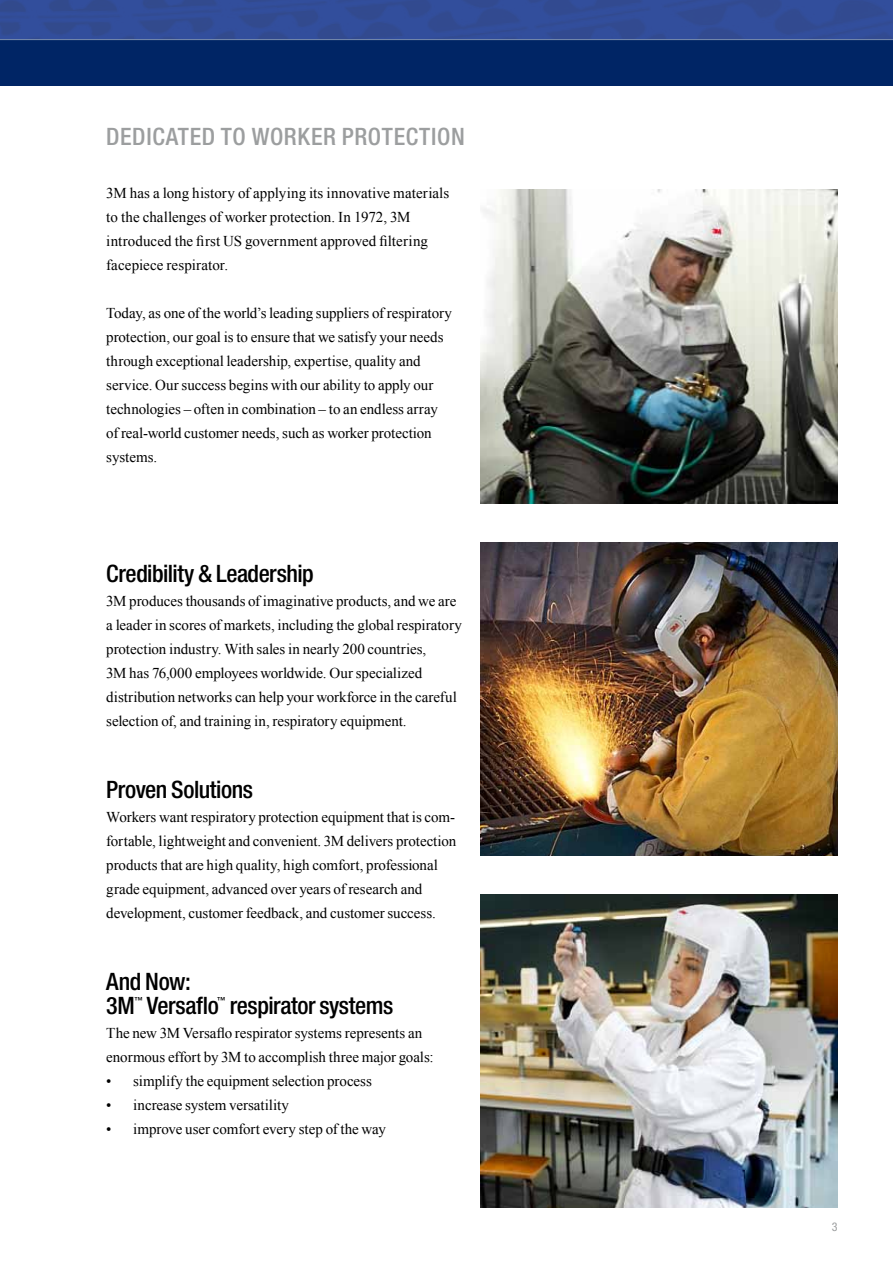
<style>
.page{position:relative;width:893px;height:1263px;background:#fff}
.page>*{position:absolute;margin:0;border:0;box-sizing:border-box;transform-origin:0 0}
.t1{font:500 condensed 24px/24px "Helvetica Neue LT";letter-spacing:-.02em;color:#000}
.t2{font:500 condensed 24px "Helvetica Neue LT";letter-spacing:.025em;color:#9c9e9f}
.t3{font:15px/24px "Times New Roman";letter-spacing:-.005em;color:#000}
.t4{font:condensed 12px "Helvetica Neue";color:#9c9e9f}
.t5{font:500 condensed 8.4px "Helvetica Neue LT";color:#000}
</style>
<div class="page">
<div style="left:0;top:39px;width:893px;height:47px;background:#002565"></div>
<div style="left:0;top:0;width:893px;height:39px;background:#324d99"></div>
<hr style="left:0;top:39px;width:893px;height:1px;background:#fff">
<img style="left:480px;top:190px;width:358px;height:313px">
<img style="left:480px;top:542px;width:358px;height:313px">
<img style="left:480px;top:894px;width:358px;height:314px">
<h1 class="t2" style="left:106px;top:122px;width:360px">Dedicated to Worker Protection</h1>
<p class="t3" style="left:106px;top:181px;width:345px">3M has a long history of applying its innovative materials to the challenges of worker protection. In 1972, 3M introduced the first US government approved filtering facepiece respirator.</p>
<p class="t3" style="left:106px;top:301px;width:347px">Today, as one of the world’s leading suppliers of respiratory protection, our goal is to ensure that we satisfy your needs through exceptional leadership, expertise, quality and service. Our success begins with our ability to apply our technologies – often in combination – to an endless array of real-world customer needs, such as worker protection systems.</p>
<h1 class="t1" style="left:106px;top:561px;width:209px">Credibility &amp; Leadership</h1>
<p class="t3" style="left:106px;top:589px;width:357px">3M produces thousands of imaginative products, and we are a leader in scores of markets, including the global respiratory protection industry. With sales in nearly 200 countries,<br>3M has 76,000 employees worldwide. Our specialized distribution networks can help your workforce in the careful selection of, and training in, respiratory equipment.</p>
<h1 class="t1" style="left:106px;top:777px;width:148px">Proven Solutions</h1>
<p class="t3" style="left:106px;top:805px;width:352px">Workers want respiratory protection equipment that is com&shy;fortable, lightweight and convenient. 3M delivers protection products that are high quality, high comfort, professional grade equipment, advanced over years of research and development, customer feedback, and customer success.</p>
<h1 class="t1" style="left:106px;top:969px;width:86px">And Now:<br>3M</h1>
<p class="t5" style="left:134px;top:995px;width:10px">™</p>
<h1 class="t1" style="left:147px;top:993px;width:74px">Versaflo</h1>
<p class="t5" style="left:217px;top:995px;width:10px">™</p>
<h1 class="t1" style="left:230px;top:993px;width:165px">respirator systems</h1>
<p class="t3" style="left:106px;top:1021px;width:329px">The new 3M Versaflo respirator systems represents an enormous effort by 3M to accomplish three major goals:</p>
<p class="t3" style="left:106px;top:1069px;width:267px">• simplify the equipment selection process</p>
<p class="t3" style="left:106px;top:1093px;width:184px">• increase system versatility</p>
<p class="t3" style="left:106px;top:1117px;width:281px">• improve user comfort every step of the way</p>
<p class="t4" style="left:832px;top:1220px;width:7px">3</p>
</div>
